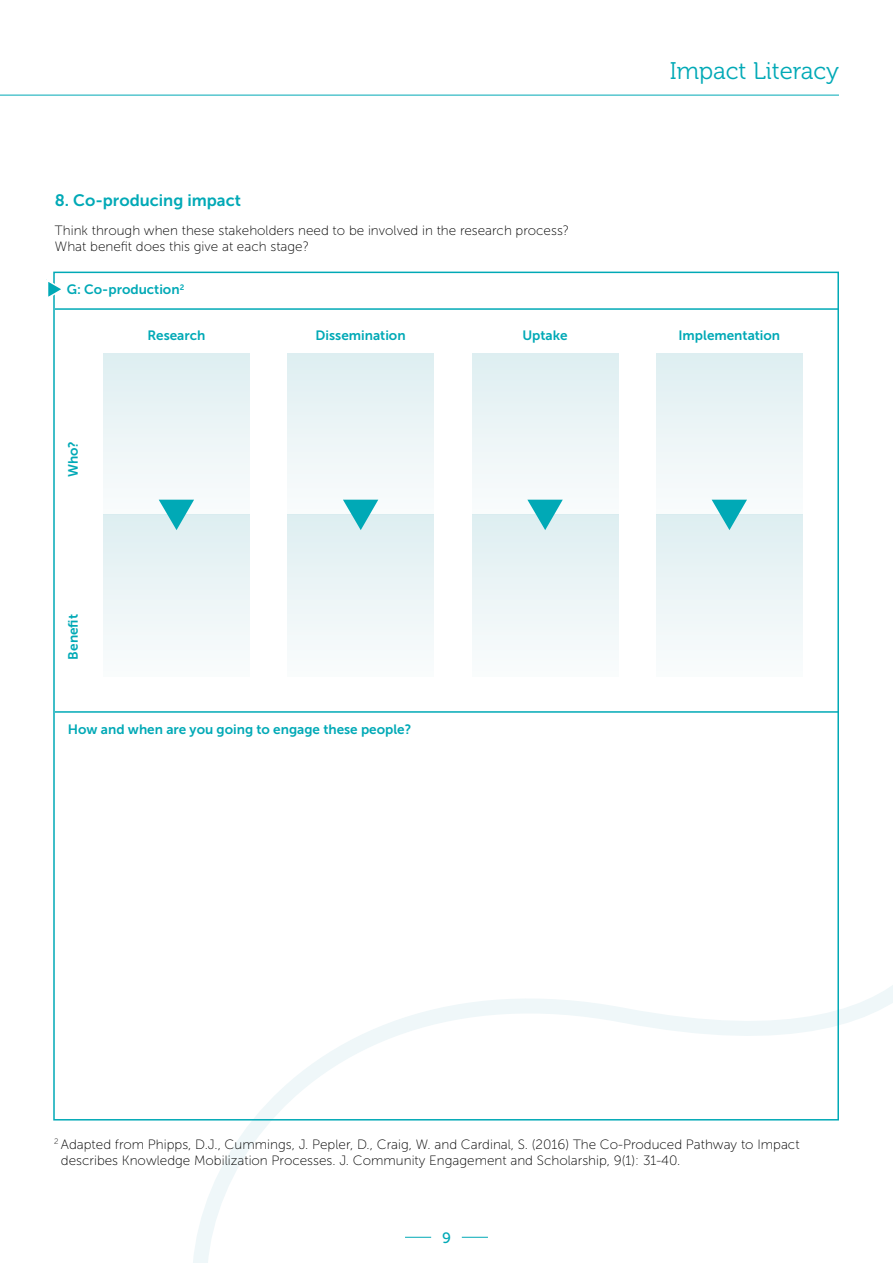
<style>
.page{position:relative;width:893px;height:1263px;background:#fff}
.page>*{position:absolute;margin:0;border:0;box-sizing:border-box;transform-origin:0 0}
.t1{font:24px "Museo 300";color:#00a9b6}
.t2{font:16.5px "Museo Sans 700";color:#00a9b6}
.t3{font:15px "Museo Sans 500";color:#00a9b6}
.t4{font:13.5px/16.2px "Museo Sans 100";color:#000}
.t5{font:13.5px "Museo Sans 700";color:#00a9b6}
</style>
<div class="page">
<svg style="left:119px;top:985px;width:774px;height:278px"></svg>
<svg style="left:46px;top:278px;width:15px;height:23px"></svg>
<hr style="left:55px;top:308px;width:784px;height:2px;background:#00a9b6">
<hr style="left:55px;top:711px;width:784px;height:2px;background:#00a9b6">
<div style="left:103px;top:353px;width:146px;height:162px;background:linear-gradient(to right,#ecf5f7,#ecf5f7)"></div>
<div style="left:288px;top:353px;width:146px;height:162px;background:linear-gradient(to right,#ecf5f7,#ecf5f7)"></div>
<div style="left:472px;top:353px;width:146px;height:162px;background:linear-gradient(to right,#ecf5f7,#ecf5f7)"></div>
<div style="left:656px;top:353px;width:146px;height:162px;background:linear-gradient(to right,#ecf5f7,#ecf5f7)"></div>
<div style="left:103px;top:515px;width:146px;height:162px;background:linear-gradient(to right,#ecf5f7,#ecf5f7)"></div>
<div style="left:288px;top:515px;width:146px;height:162px;background:linear-gradient(to right,#ecf5f7,#ecf5f7)"></div>
<div style="left:472px;top:515px;width:146px;height:162px;background:linear-gradient(to right,#ecf5f7,#ecf5f7)"></div>
<div style="left:656px;top:515px;width:146px;height:162px;background:linear-gradient(to right,#ecf5f7,#ecf5f7)"></div>
<svg style="left:343px;top:500px;width:35px;height:30px"></svg>
<svg style="left:527px;top:500px;width:36px;height:30px"></svg>
<svg style="left:712px;top:500px;width:35px;height:30px"></svg>
<svg style="left:159px;top:500px;width:35px;height:30px"></svg>
<hr style="left:0;top:95px;width:839px;height:1px;background:#00a9b6">
<p class="t2" style="left:55px;top:191px;width:187px">8. Co-producing impact</p>
<p class="t4" style="left:55px;top:222px;width:516px">Think through when these stakeholders need to be involved in the research process?<br>What benefit does this give at each stage?</p>
<p class="t5" style="left:67px;top:282px;width:119px">G: Co-production<sup>2</sup></p>
<h1 class="t1" style="left:670px;top:58px;width:171px">Impact Literacy</h1>
<p class="t5" style="left:66px;top:477px;width:38px;rotate:-90deg">Who?</p>
<p class="t5" style="left:66px;top:660px;width:47px;rotate:-90deg">Benefit</p>
<p class="t5" style="left:147px;top:328px;width:60px">Research</p>
<p class="t5" style="left:316px;top:328px;width:92px">Dissemination</p>
<p class="t5" style="left:522px;top:328px;width:47px">Uptake</p>
<p class="t5" style="left:678px;top:328px;width:103px">Implementation</p>
<p class="t5" style="left:68px;top:722px;width:345px">How and when are you going to engage these people?</p>
<p class="t4" style="left:61px;top:1136px;width:740px;text-indent:-7px"><sup>2</sup> Adapted from Phipps, D.J., Cummings, J. Pepler, D., Craig, W. and Cardinal, S. (2016) The Co-Produced Pathway to Impact describes Knowledge Mobilization Processes. J. Community Engagement and Scholarship, 9(1): 31-40.</p>
<p class="t3" style="left:442px;top:1229px;width:10px">9</p>
</div>
